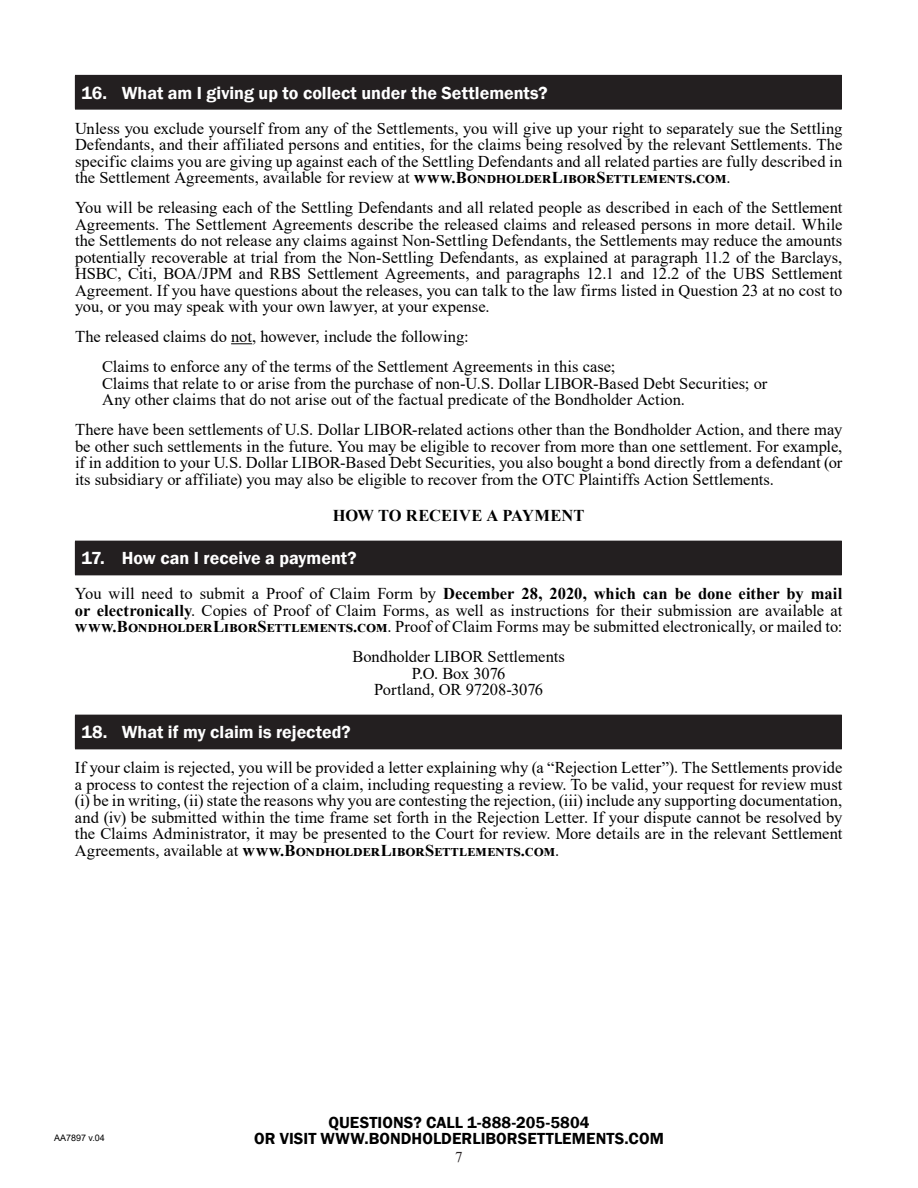
<style>
.page{position:relative;width:918px;height:1188px;background:#fff}
.page>*{position:absolute;margin:0;border:0;box-sizing:border-box;transform-origin:0 0}
.t1{font:600 18px "Franklin Gothic";color:#fff}
.Body_Copy{font:16.5px/16.5px "Times New Roman";color:#000;text-align:justify}
.t2{font:600 16.5px/16.5px "Franklin Gothic";letter-spacing:.005em;color:#000;text-align:center}
.Body_Copy-2{font:700 16.5px "Times New Roman";color:#000}
.t3{font:15px "Times New Roman";color:#231f20}
.t4{font:9px "Arial";color:#000}
.s1{font-weight:700}
</style>
<div class="page">
<svg style="left:231px;top:343px;width:21px;height:1px"></svg>
<div style="left:75px;top:75px;width:766px;height:34px;background:#231f20"></div>
<hr style="left:75px;top:75px;width:767px;height:1px;background:#231f20">
<hr style="left:841px;top:76px;width:1px;height:33px;background:#231f20">
<hr style="left:75px;top:109px;width:767px;height:1px;background:#231f20">
<div style="left:75px;top:541px;width:766px;height:34px;background:#231f20"></div>
<hr style="left:75px;top:541px;width:767px;height:1px;background:#231f20">
<hr style="left:841px;top:542px;width:1px;height:32px;background:#231f20">
<hr style="left:75px;top:574px;width:767px;height:1px;background:#231f20">
<div style="left:75px;top:715px;width:766px;height:34px;background:#231f20"></div>
<hr style="left:75px;top:715px;width:767px;height:1px;background:#231f20">
<hr style="left:841px;top:716px;width:1px;height:32px;background:#231f20">
<hr style="left:75px;top:748px;width:767px;height:1px;background:#231f20">
<p class="t1" style="left:81px;top:81px;width:468px">16. What am I giving up to collect under the Settlements?</p>
<p class="Body_Copy" style="left:75px;top:119px;width:769px">Unless you exclude yourself from any of the Settlements, you will give up your right to separately sue the Settling Defendants, and their affiliated persons and entities, for the claims being resolved by the relevant Settlements. The specific claims you are giving up against each of the Settling Defendants and all related parties are fully described in the Settlement Agreements, available for review at <span class="s1">www.BondholderLiborSettlements.com</span>.</p>
<p class="Body_Copy" style="left:75px;top:199px;width:769px">You will be releasing each of the Settling Defendants and all related people as described in each of the Settlement Agreements. The Settlement Agreements describe the released claims and released persons in more detail. While the Settlements do not release any claims against Non-Settling Defendants, the Settlements may reduce the amounts potentially recoverable at trial from the Non-Settling Defendants, as explained at paragraph 11.2 of the Barclays, HSBC, Citi, BOA/JPM and RBS Settlement Agreements, and paragraphs 12.1 and 12.2 of the UBS Settlement Agreement. If you have questions about the releases, you can talk to the law firms listed in Question 23 at no cost to you, or you may speak with your own lawyer, at your expense.</p>
<p class="Body_Copy" style="left:75px;top:328px;width:395px">The released claims do not, however, include the following:</p>
<p class="Body_Copy" style="left:102px;top:358px;width:515px">Claims to enforce any of the terms of the Settlement Agreements in this case;</p>
<p class="Body_Copy" style="left:102px;top:374px;width:667px">Claims that relate to or arise from the purchase of non-U.S. Dollar LIBOR-Based Debt Securities; or</p>
<p class="Body_Copy" style="left:102px;top:391px;width:585px">Any other claims that do not arise out of the factual predicate of the Bondholder Action.</p>
<p class="Body_Copy" style="left:75px;top:421px;width:769px">There have been settlements of U.S. Dollar LIBOR-related actions other than the Bondholder Action, and there may be other such settlements in the future. You may be eligible to recover from more than one settlement. For example, if in addition to your U.S. Dollar LIBOR-Based Debt Securities, you also bought a bond directly from a defendant (or its subsidiary or affiliate) you may also be eligible to recover from the OTC Plaintiffs Action Settlements.</p>
<p class="Body_Copy-2" style="left:333px;top:504px;width:253px">HOW TO RECEIVE A PAYMENT</p>
<p class="t1" style="left:81px;top:547px;width:277px">17. How can I receive a payment?</p>
<p class="Body_Copy" style="left:75px;top:585px;width:769px">You will need to submit a Proof of Claim Form by <span class="s1">December 28, 2020, which can be done either by mail or electronically</span>. Copies of Proof of Claim Forms, as well as instructions for their submission are available at <span class="s1">www.BondholderLiborSettlements.com</span>. Proof of Claim Forms may be submitted electronically, or mailed to:</p>
<p class="Body_Copy" style="left:352px;top:648px;width:214px">Bondholder LIBOR Settlements</p>
<p class="Body_Copy" style="left:412px;top:664px;width:95px">P.O. Box 3076</p>
<p class="Body_Copy" style="left:374px;top:681px;width:170px">Portland, OR 97208-3076</p>
<p class="t1" style="left:81px;top:721px;width:271px">18. What if my claim is rejected?</p>
<p class="Body_Copy" style="left:75px;top:759px;width:769px">If your claim is rejected, you will be provided a letter explaining why (a “Rejection Letter”). The Settlements provide a process to contest the rejection of a claim, including requesting a review. To be valid, your request for review must (i) be in writing, (ii) state the reasons why you are contesting the rejection, (iii) include any supporting documentation, and (iv) be submitted within the time frame set forth in the Rejection Letter. If your dispute cannot be resolved by the Claims Administrator, it may be presented to the Court for review. More details are in the relevant Settlement Agreements, available at <span class="s1">www.BondholderLiborSettlements.com</span>.</p>
<p class="t4" style="left:54px;top:1131px;width:52px">AA7897 v.04</p>
<p class="t2" style="left:254px;top:1114px;width:411px">QUESTIONS? CALL 1-888-205-5804<br>OR VISIT WWW.BONDHOLDERLIBORSETTLEMENTS.COM</p>
<p class="t3" style="left:455px;top:1146px;width:9px">7</p>
</div>
